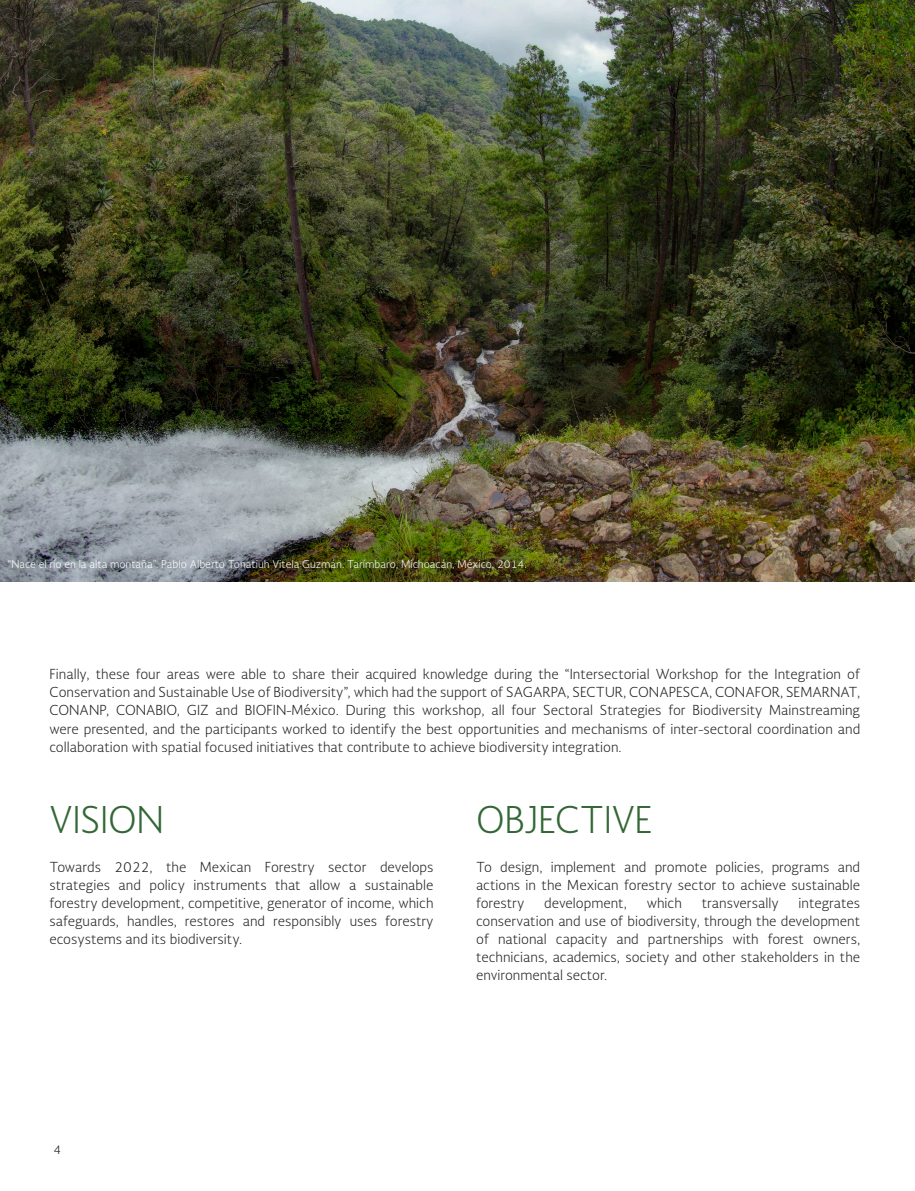
<style>
.page{position:relative;width:915px;height:1191px;background:#fff}
.page>*{position:absolute;margin:0;border:0;box-sizing:border-box;transform-origin:0 0}
.Paragraph_Style_1{font:300 36px "Soberana Sans";letter-spacing:-.01em;color:#336735}
.Body1{font:300 13.5px/18px "Soberana Sans";color:#231f20;text-align:justify}
.t1{font:300 12px "Soberana Sans";color:#231f20}
.Body1-2{font:300 10.5px "Soberana Sans";color:#fff}
</style>
<div class="page">
<img style="left:0;top:0;width:914px;height:581px">
<p class="Body1-2" style="left:8px;top:557px;width:520px">“Nace el río en la alta montaña”. Pablo Alberto Tonatiuh Vitela Guzmán. Tarímbaro, Michoacán, México, 2014.</p>
<p class="Body1" style="left:49px;top:665px;width:812px">Finally, these four areas were able to share their acquired knowledge during the “Intersectorial Workshop for the Integration of Conservation and Sustainable Use of Biodiversity”, which had the support of SAGARPA, SECTUR, CONAPESCA, CONAFOR, SEMARNAT, CONANP, CONABIO, GIZ and BIOFIN-México. During this workshop, all four Sectoral Strategies for Biodiversity Mainstreaming were presented, and the participants worked to identify the best opportunities and mechanisms of inter-sectoral coordination and collaboration with spatial focused initiatives that contribute to achieve biodiversity integration.</p>
<p class="Paragraph_Style_1" style="left:49px;top:796px;width:116px">VISION</p>
<p class="Body1" style="left:49px;top:858px;width:385px">Towards 2022, the Mexican Forestry sector develops strategies and policy instruments that allow a sustainable forestry development, competitive, generator of income, which safeguards, handles, restores and responsibly uses forestry ecosystems and its biodiversity.</p>
<p class="Paragraph_Style_1" style="left:476px;top:796px;width:178px">OBJECTIVE</p>
<p class="Body1" style="left:476px;top:858px;width:385px">To design, implement and promote policies, programs and actions in the Mexican forestry sector to achieve sustainable forestry</p>
<p class="Body1" style="left:544px;top:894px;width:84px">development,</p>
<p class="Body1" style="left:646px;top:894px;width:37px">which</p>
<p class="Body1" style="left:701px;top:894px;width:78px">transversally</p>
<p class="Body1" style="left:476px;top:894px;width:385px;text-indent:322px">integrates conservation and use of biodiversity, through the development of national capacity and partnerships with forest owners, technicians, academics, society and other stakeholders in the environmental sector.</p>
<p class="t1" style="left:54px;top:1141px;width:9px">4</p>
</div>
